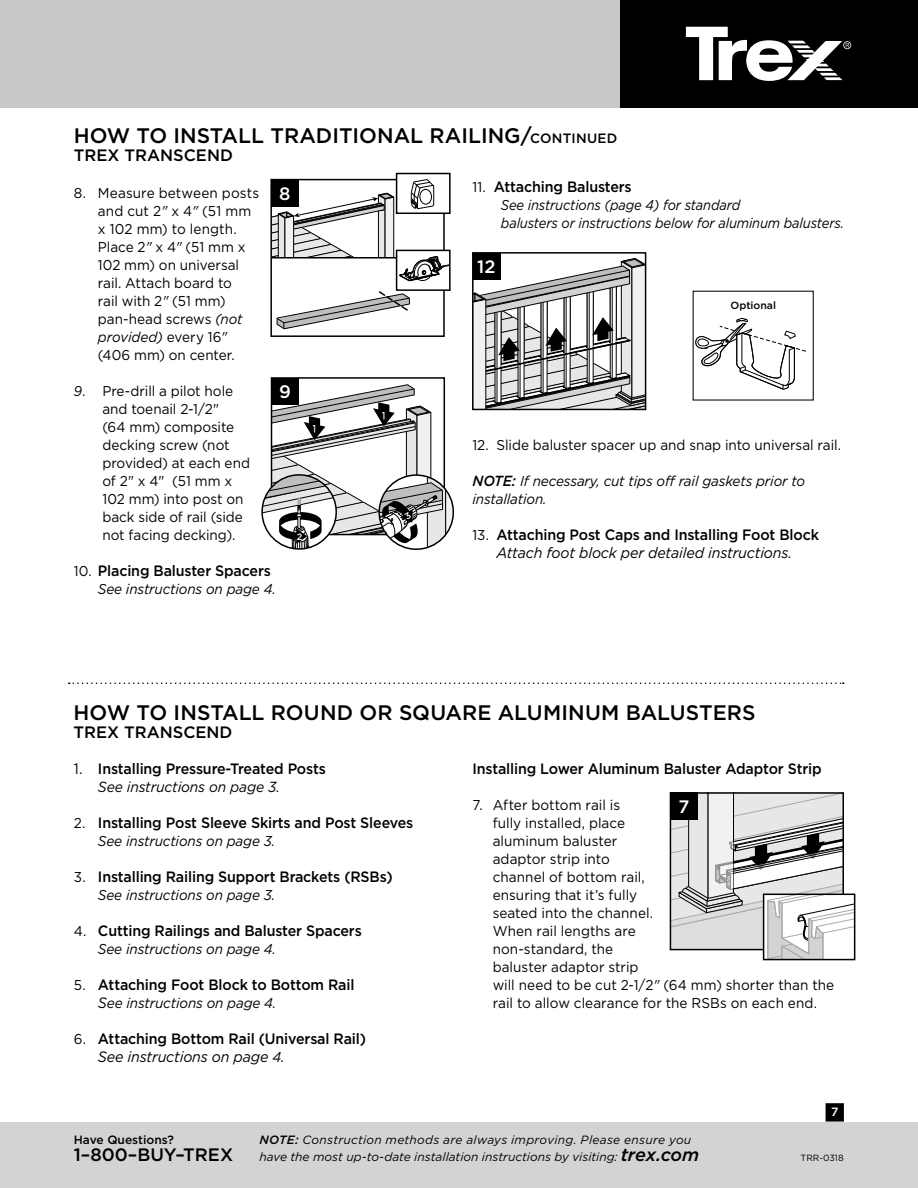
<style>
.page{position:relative;width:918px;height:1188px;background:#fff}
.page>*{position:absolute;margin:0;border:0;box-sizing:border-box;transform-origin:0 0}
.t1{font:500 21px "Gotham";color:#000}
.t2{font:500 18px "Gotham";color:#000}
.t3{font:500 18px "Gotham";color:#fff}
.t4{font:500 16.5px "Gotham";color:#000}
.t5{font:500 15px/18px "Gotham";letter-spacing:-.01em;color:#000;text-align:center;scale:.95 1}
.t6{font:italic 14.7px "Gotham";letter-spacing:-.01em;color:#000;scale:.95 1}
.t7{font:14.25px/18px "Gotham";color:#000;scale:.95 1}
.t8{font:italic 14.25px/18px "Gotham";letter-spacing:-.01em;color:#000;scale:.95 1}
.t9{font:italic 14.25px/18px "Gotham";letter-spacing:-.01em;color:#000;scale:.91 1}
.t10{font:italic 12px/17.2px "Gotham";letter-spacing:.005em;color:#000}
.t11{font:500 12px "Gotham";color:#000}
.t12{font:500 12px "Gotham";color:#fff}
.t13{font:500 10.35px "Gotham";color:#000}
.t14{font:9px "Gotham";color:#000}
.s1{font-size:13.5px}
.s2{font-style:italic}
.s3{font-weight:400;font-size:14.25px}
.s4{font-weight:500;font-size:14.7px}
.s5{font-weight:400;font-style:italic}
.s6{font-weight:400}
.s7{font-size:15px}
.s8{font-weight:400;font-style:italic;font-size:14.25px}
.s9{font-weight:500}
.s10{font-weight:500;font-size:18px}
</style>
<div class="page">
<div style="left:0;top:1122px;width:918px;height:66px;background:#d1d3d4"></div>
<div style="left:0;top:0;width:624px;height:108px;background:#c7c8ca"></div>
<div style="left:620px;top:0;width:298px;height:108px;background:#000"></div>
<svg style="left:686px;top:27px;width:165px;height:54px"></svg>
<div style="left:826px;top:1104px;width:17px;height:17px;background:#000"></div>
<div style="left:826px;top:1103px;width:18px;height:19px;border:2px solid #000"></div>
<div style="left:270px;top:179px;width:175px;height:158px;border:2px solid #000"></div>
<div style="left:396px;top:173px;width:55px;height:41px;border:2px solid #000"></div>
<svg style="left:271px;top:178px;width:179px;height:152px"></svg>
<div style="left:271px;top:378px;width:28px;height:27px;background:#000"></div>
<div style="left:473px;top:253px;width:27px;height:27px;background:#000"></div>
<div style="left:472px;top:252px;width:174px;height:158px;border:2px solid #000"></div>
<svg style="left:473px;top:258px;width:173px;height:152px"></svg>
<svg style="left:695px;top:318px;width:111px;height:72px"></svg>
<svg style="left:69px;top:682px;width:775px;height:2px"></svg>
<svg style="left:670px;top:793px;width:185px;height:167px"></svg>
<div style="left:763px;top:894px;width:92px;height:66px;border:2px solid #000"></div>
<svg style="left:262px;top:384px;width:191px;height:166px"></svg>
<h1 class="t1" style="left:74px;top:123px;width:545px">HOW TO INSTALL TRADITIONAL RAILING/<span class="s1">CONTINUED</span></h1>
<p class="t4" style="left:74px;top:146px;width:161px">TREX TRANSCEND</p>
<p class="t3" style="left:279px;top:182px;width:13px">8</p>
<p class="t7" style="left:98px;top:184px;width:171px;text-indent:-24px">8. Measure between posts and cut 2<span class="s2">"</span> x 4<span class="s2">"</span> (51 mm x 102 mm) to length.<br>Place 2<span class="s2">"</span> x 4<span class="s2">"</span> (51 mm x<br>102 mm) on universal rail. Attach board to<br>rail with 2<span class="s2">"</span> (51 mm) pan-head screws <span class="s2">(not provided)</span> every 16<span class="s2">" </span>(406 mm) on center.</p>
<p class="t7" style="left:102px;top:382px;width:157px;text-indent:-28px"><span class="s2">9</span>. Pre-drill a pilot hole and toenail 2-1/2"<br>(64 mm) composite decking screw (not provided) at each end of 2" x 4" (51 mm x<br>102 mm) into post on back side of rail (side not facing decking).</p>
<p class="t5" style="left:74px;top:561px;width:209px"><span class="s3">10.</span> Placing Baluster Spacers</p>
<p class="t8" style="left:98px;top:580px;width:189px">See instructions on page 4.</p>
<p class="t3" style="left:279px;top:380px;width:13px">9</p>
<p class="t5" style="left:472px;top:177px;width:169px"><span class="s3">11.</span> Attaching Balusters</p>
<p class="t9" style="left:501px;top:196px;width:379px">See instructions (page 4) for standard<br>balusters or instructions below for aluminum balusters.</p>
<p class="t3" style="left:477px;top:255px;width:20px">12</p>
<p class="t13" style="left:731px;top:298px;width:47px">Optional</p>
<p class="t7" style="left:472px;top:436px;width:390px">12. Slide baluster spacer up and snap into universal rail.</p>
<p class="t8" style="left:472px;top:472px;width:352px"><span class="s4">NOTE:</span> If necessary, cut tips off rail gaskets prior to installation.</p>
<p class="t5" style="left:472px;top:525px;width:366px"><span class="s3">13.</span> Attaching Post Caps and Installing Foot Block<br><span class="s5">Attach foot block per detailed instructions.</span></p>
<h1 class="t1" style="left:73px;top:701px;width:684px">HOW TO INSTALL ROUND OR SQUARE ALUMINUM BALUSTERS</h1>
<p class="t4" style="left:73px;top:723px;width:161px">TREX TRANSCEND</p>
<p class="t5" style="left:74px;top:759px;width:267px"><span class="s6">1.</span> Installing Pressure-Treated Posts</p>
<p class="t6" style="left:98px;top:779px;width:193px">See instructions on page 3.</p>
<p class="t5" style="left:74px;top:813px;width:359px"><span class="s3">2.</span> Installing Post Sleeve Skirts and Post Sleeves</p>
<p class="t8" style="left:98px;top:832px;width:188px">See instructions on page 3.</p>
<p class="t5" style="left:74px;top:867px;width:337px"><span class="s3">3.</span> Installing Railing Support Brackets (RSBs)</p>
<p class="t8" style="left:98px;top:886px;width:188px">See instructions on page 3.</p>
<p class="t5" style="left:74px;top:921px;width:305px"><span class="s3">4.</span> Cutting Railings and Baluster Spacers</p>
<p class="t8" style="left:98px;top:940px;width:189px">See instructions on page 4.</p>
<p class="t5" style="left:74px;top:975px;width:297px"><span class="s3">5.</span> Attaching Foot Block to Bottom Rail</p>
<p class="t8" style="left:98px;top:994px;width:189px"><span class="s7">S</span>ee instructions on page 4.</p>
<p class="t5" style="left:98px;top:1029px;width:284px;text-align:left;text-indent:-24px"><span class="s3">6.</span> Attaching Bottom Rail (Universal Rail)<br><span class="s5">See instructions on page</span> <span class="s8">4</span><span class="s5">.</span></p>
<p class="t5" style="left:472px;top:759px;width:369px">Installing Lower Aluminum Baluster Adaptor Strip</p>
<p class="t7" style="left:493px;top:796px;width:361px;text-indent:-20px">7. After bottom rail is<br>fully installed, place<br>aluminum baluster<br>adaptor strip into<br>channel of bottom rail,<br>ensuring that it’s fully<br>seated into the channel.<br>When rail lengths are<br>non-standard, the<br>baluster adaptor strip<br>will need to be cut 2-1/2<span class="s2">"</span> (64 mm) shorter than the rail to allow clearance for the RSBs on each end.</p>
<p class="t3" style="left:679px;top:795px;width:12px">7</p>
<p class="t11" style="left:74px;top:1133px;width:102px">Have Questions?</p>
<p class="t2" style="left:74px;top:1144px;width:161px">1–800–BUY–TREX</p>
<p class="t10" style="left:259px;top:1131px;width:441px"><span class="s9">NOTE:</span> Construction methods are always improving. Please ensure you have the most up-to-date installation instructions by visiting: <span class="s10">trex.com</span></p>
<p class="t12" style="left:831px;top:1105px;width:9px">7</p>
<p class="t14" style="left:801px;top:1153px;width:45px">TRR-0318</p>
</div>
